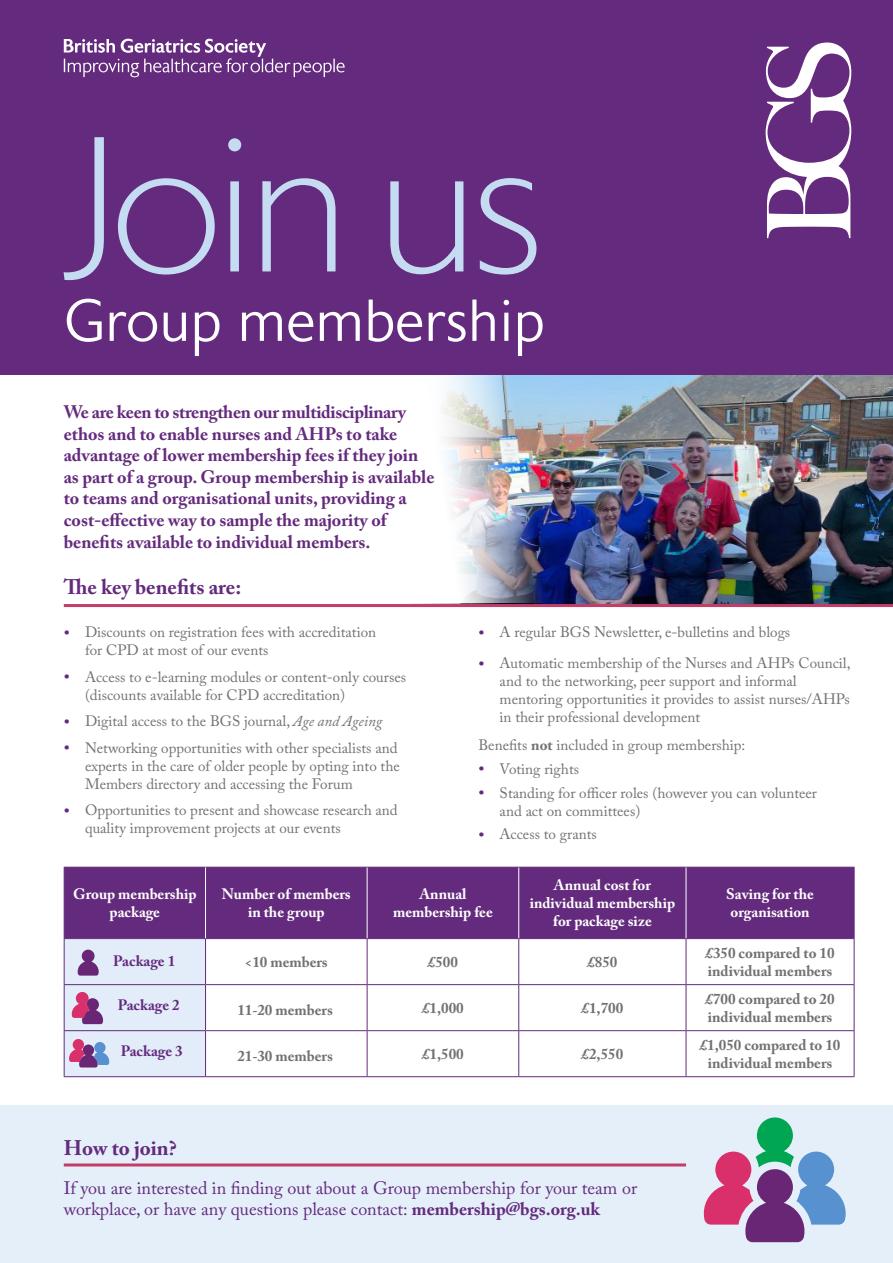
<style>
.page{position:relative;width:893px;height:1263px;background:#fff}
.page>*{position:absolute;margin:0;border:0;box-sizing:border-box;transform-origin:0 0}
.t1{font:200 192px "Astoria Sans";letter-spacing:-.05em;color:#c4dbf2}
.t2{font:300 59.1px "Astoria Sans";letter-spacing:-.01em;color:#fff}
.t3{font:700 21px "Adobe Caslon Pro";color:#642a7d}
.t4{font:700 18px/21.6px "Adobe Caslon Pro";color:#642a7d}
.t5{font:18px/21.6px "Adobe Caslon Pro";color:#642a7d}
.t6{font:15px/18px "Adobe Caslon Pro";color:#717074}
.t7{font:700 15px/18px "Adobe Caslon Pro";color:#717074}
.t8{font:700 15px/18px "Adobe Caslon Pro";color:#fff;text-align:center}
.t9{font:700 15px "Adobe Caslon Pro";letter-spacing:-.005em;color:#642a7d}
.s1{font-size:18px;color:#642a7d}
.s2{font-style:italic}
.s3{font-weight:700}
.s4{font-family:"Minion Pro"}
</style>
<div class="page">
<img style="left:409px;top:375px;width:484px;height:229px">
<img style="left:409px;top:375px;width:236px;height:228px">
<div style="left:0;top:1106px;width:893px;height:157px;background:#e4eff9"></div>
<div style="left:0;top:0;width:893px;height:374px;background:#642a7d"></div>
<svg style="left:64px;top:39px;width:281px;height:38px"></svg>
<div style="left:65px;top:868px;width:789px;height:70px;background:#642a7d"></div>
<hr style="left:367px;top:939px;width:1px;height:45px;background:#642a7d">
<hr style="left:518px;top:939px;width:1px;height:45px;background:#642a7d">
<hr style="left:686px;top:939px;width:1px;height:45px;background:#642a7d">
<hr style="left:854px;top:939px;width:1px;height:45px;background:#642a7d">
<hr style="left:206px;top:984px;width:161px;height:1px;background:#642a7d">
<hr style="left:367px;top:984px;width:152px;height:1px;background:#642a7d">
<hr style="left:367px;top:985px;width:1px;height:45px;background:#642a7d">
<hr style="left:519px;top:984px;width:167px;height:1px;background:#642a7d">
<hr style="left:518px;top:985px;width:1px;height:45px;background:#642a7d">
<hr style="left:686px;top:984px;width:168px;height:1px;background:#642a7d">
<hr style="left:686px;top:985px;width:1px;height:45px;background:#642a7d">
<hr style="left:854px;top:985px;width:1px;height:45px;background:#642a7d">
<hr style="left:206px;top:1030px;width:161px;height:1px;background:#642a7d">
<hr style="left:367px;top:1030px;width:152px;height:1px;background:#642a7d">
<hr style="left:367px;top:1031px;width:1px;height:45px;background:#642a7d">
<hr style="left:519px;top:1030px;width:167px;height:1px;background:#642a7d">
<hr style="left:518px;top:1031px;width:1px;height:45px;background:#642a7d">
<hr style="left:686px;top:1030px;width:168px;height:1px;background:#642a7d">
<hr style="left:686px;top:1031px;width:1px;height:45px;background:#642a7d">
<hr style="left:854px;top:1031px;width:1px;height:45px;background:#642a7d">
<hr style="left:206px;top:1076px;width:161px;height:1px;background:#642a7d">
<hr style="left:367px;top:1076px;width:152px;height:1px;background:#642a7d">
<hr style="left:519px;top:1076px;width:167px;height:1px;background:#642a7d">
<hr style="left:686px;top:1076px;width:168px;height:1px;background:#642a7d">
<hr style="left:64px;top:867px;width:142px;height:1px;background:#642a7d">
<hr style="left:64px;top:867px;width:1px;height:71px;background:#642a7d">
<hr style="left:206px;top:867px;width:161px;height:1px;background:#642a7d">
<hr style="left:367px;top:867px;width:152px;height:1px;background:#642a7d">
<hr style="left:519px;top:867px;width:167px;height:1px;background:#642a7d">
<hr style="left:686px;top:867px;width:168px;height:1px;background:#642a7d">
<hr style="left:854px;top:867px;width:1px;height:71px;background:#642a7d">
<hr style="left:206px;top:938px;width:161px;height:1px;background:#642a7d">
<hr style="left:367px;top:938px;width:152px;height:1px;background:#642a7d">
<hr style="left:519px;top:938px;width:167px;height:1px;background:#642a7d">
<hr style="left:686px;top:938px;width:168px;height:1px;background:#642a7d">
<hr style="left:205px;top:867px;width:1px;height:71px;background:#fff">
<hr style="left:367px;top:867px;width:1px;height:71px;background:#fff">
<hr style="left:518px;top:867px;width:1px;height:71px;background:#fff">
<hr style="left:686px;top:867px;width:1px;height:71px;background:#fff">
<hr style="left:64px;top:604px;width:829px;height:3px;background:#c43d69">
<hr style="left:64px;top:1163px;width:622px;height:3px;background:#c43d69">
<svg style="left:766px;top:43px;width:85px;height:195px"></svg>
<svg style="left:64px;top:938px;width:142px;height:139px;background:#d5d5e9"></svg>
<svg style="left:704px;top:1117px;width:142px;height:125px"></svg>
<p class="t1" style="left:60px;top:102px;width:485px">Join us</p>
<p class="t2" style="left:64px;top:289px;width:483px">Group membership</p>
<p class="t4" style="left:64px;top:401px;width:372px">We are keen to strengthen our multidisciplinary ethos and to enable nurses and AHPs to take advantage of lower membership fees if they join as part of a group. Group membership is available to teams and organisational units, providing a cost-effective way to sample the majority of benefits available to individual members.</p>
<h3 class="t3" style="left:64px;top:575px;width:179px">The key benefits are:</h3>
<p class="t6" style="left:85px;top:623px;width:293px;text-indent:-21px"><span class="s1">•</span> Discounts on registration fees with accreditation for CPD at most of our events</p>
<p class="t6" style="left:85px;top:668px;width:323px;text-indent:-21px"><span class="s1">•</span> Access to e-learning modules or content-only courses (discounts available for CPD accreditation)</p>
<p class="t6" style="left:64px;top:712px;width:320px"><span class="s1">•</span> Digital access to the BGS journal, <span class="s2">Age and Ageing</span></p>
<p class="t6" style="left:85px;top:739px;width:316px;text-indent:-21px"><span class="s1">•</span> Networking opportunities with other specialists and experts in the care of older people by opting into the<br>Members directory and accessing the Forum</p>
<p class="t6" style="left:85px;top:801px;width:314px;text-indent:-21px"><span class="s1">•</span> Opportunities to present and showcase research and quality improvement projects at our events</p>
<p class="t6" style="left:478px;top:623px;width:313px"><span class="s1">•</span> A regular BGS Newsletter, e-bulletins and blogs</p>
<p class="t6" style="left:500px;top:654px;width:352px;text-indent:-21px"><span class="s1">•</span> Automatic membership of the Nurses and AHPs Council, and to the networking, peer support and informal mentoring opportunities it provides to assist nurses/AHPs in their professional development</p>
<p class="t6" style="left:478px;top:736px;width:268px">Benefits <span class="s3">not</span> included in group membership:</p>
<p class="t6" style="left:478px;top:760px;width:102px"><span class="s1">•</span> Voting rights</p>
<p class="t6" style="left:500px;top:783px;width:319px;text-indent:-21px"><span class="s1">•</span> Standing for officer roles (however you can volunteer and act on committees)</p>
<p class="t6" style="left:478px;top:825px;width:120px"><span class="s1">•</span> Access to grants</p>
<p class="t8" style="left:73px;top:885px;width:125px">Group membership package</p>
<p class="t8" style="left:222px;top:885px;width:130px">Number of members in the group</p>
<p class="t8" style="left:393px;top:885px;width:101px">Annual membership fee</p>
<p class="t8" style="left:530px;top:876px;width:147px">Annual cost for individual membership for package size</p>
<p class="t8" style="left:726px;top:885px;width:89px;text-align:left">Saving for the organisation</p>
<p class="t9" style="left:113px;top:952px;width:63px">Package 1</p>
<p class="t7" style="left:245px;top:953px;width:84px">&lt;10 members</p>
<p class="t7" style="left:428px;top:953px;width:31px">£500</p>
<p class="t7" style="left:587px;top:953px;width:31px">£850</p>
<p class="t7" style="left:706px;top:944px;width:130px">£350 compared to 10 individual members</p>
<p class="t9" style="left:118px;top:996px;width:63px">Package 2</p>
<p class="t7" style="left:237px;top:1001px;width:97px">11<span class="s4">-</span>20 members</p>
<p class="t7" style="left:422px;top:999px;width:43px">£1,000</p>
<p class="t7" style="left:582px;top:999px;width:43px">£1,700</p>
<p class="t7" style="left:706px;top:990px;width:130px">£700 compared to 20 individual members</p>
<p class="t9" style="left:121px;top:1042px;width:63px">Package 3</p>
<p class="t7" style="left:237px;top:1047px;width:97px">21<span class="s4">-</span>30 members</p>
<p class="t7" style="left:422px;top:1045px;width:43px">£1,500</p>
<p class="t7" style="left:582px;top:1045px;width:43px">£2,550</p>
<p class="t7" style="left:700px;top:1036px;width:142px;text-align:center">£1,050 compared to 10 individual members</p>
<p class="t3" style="left:64px;top:1135px;width:114px">How to join?</p>
<p class="t5" style="left:64px;top:1177px;width:575px">If you are interested in finding out about a Group membership for your team or workplace, or have any questions please contact: <span class="s3">membership@bgs.org.uk</span></p>
</div>
